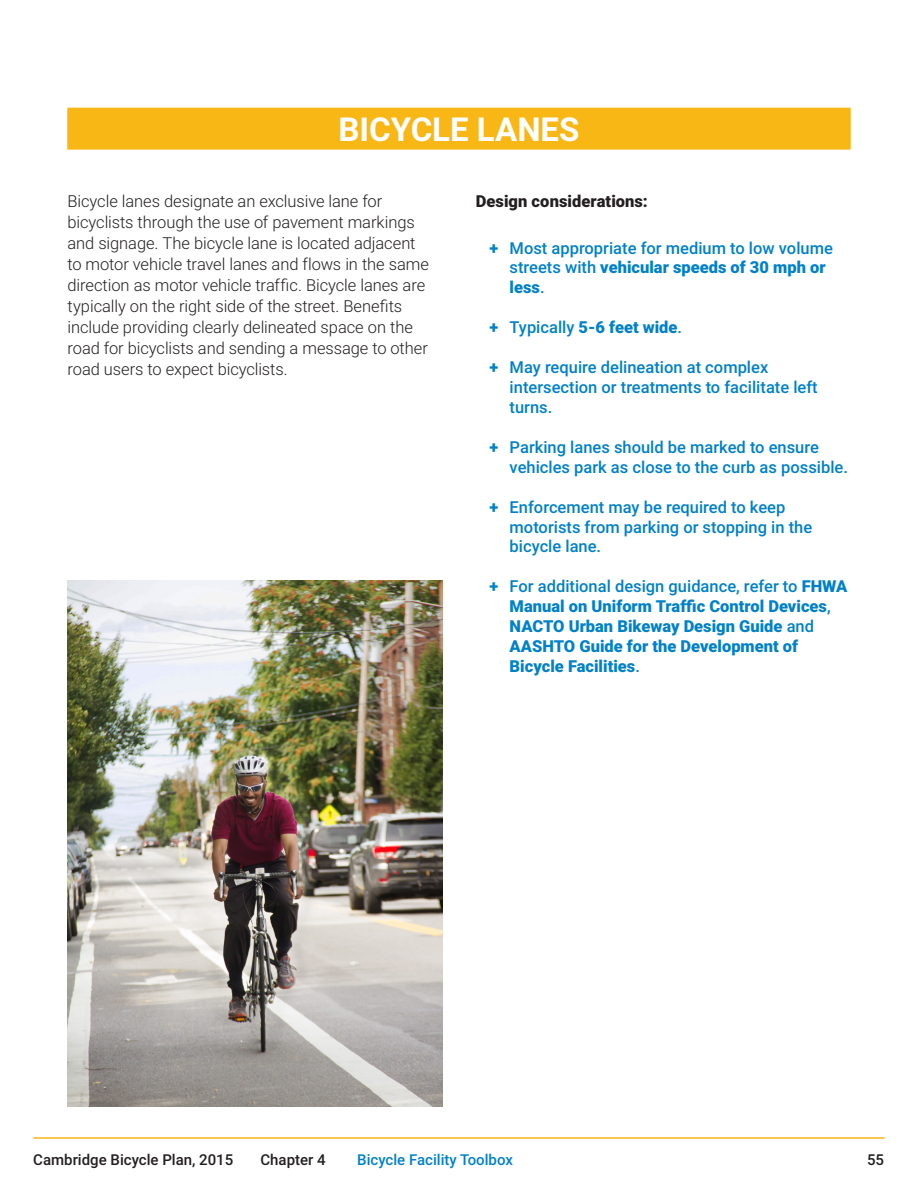
<style>
.page{position:relative;width:918px;height:1188px;background:#fff}
.page>*{position:absolute;margin:0;border:0;box-sizing:border-box;transform-origin:0 0}
.Heading_1{font:700 33px "Roboto";color:#fff}
.Body_Text{font:300 16.5px/21px "Roboto";letter-spacing:-.005em;color:#231f20}
.t1{font:500 16.5px/19.8px "Roboto";color:#0081c8}
.t2{font:900 16.5px/19.8px "Roboto";color:#0081c8}
.Body_Text-2{font:900 16.5px "Roboto";letter-spacing:.005em;color:#231f20}
.t3{font:500 15px "Roboto";color:#231f20}
.t4{font:500 15px "Roboto";color:#0081c8}
.s1{font-weight:900}
.s2{font-weight:500}
</style>
<div class="page">
<hr style="left:33px;top:1137px;width:852px;height:2px;background:#f9b716">
<div style="left:68px;top:108px;width:782px;height:42px;background:#f9b716"></div>
<img style="left:68px;top:580px;width:374px;height:527px">
<p class="Heading_1" style="left:339px;top:107px;width:242px">BICYCLE LANES</p>
<p class="Body_Text" style="left:68px;top:190px;width:363px">Bicycle lanes designate an exclusive lane for bicyclists through the use of pavement markings and signage. The bicycle lane is located adjacent to motor vehicle travel lanes and flows in the same direction as motor vehicle traffic. Bicycle lanes are typically on the right side of the street. Benefits include providing clearly delineated space on the road for bicyclists and sending a message to other road users to expect bicyclists.</p>
<p class="Body_Text-2" style="left:476px;top:189px;width:173px">Design considerations:</p>
<p class="t1" style="left:510px;top:237px;width:325px;text-indent:-20px"><span class="s1">+</span> Most appropriate for medium to low volume streets with <span class="s1">vehicular speeds of 30 mph or less</span>.</p>
<p class="t2" style="left:489px;top:317px;width:194px">+ <span class="s2">Typically</span> 5-6 feet wide<span class="s2">.</span></p>
<p class="t1" style="left:510px;top:357px;width:310px;text-indent:-20px"><span class="s1">+</span> May require delineation at complex intersection or treatments to facilitate left turns.</p>
<p class="t1" style="left:510px;top:437px;width:340px;text-indent:-20px"><span class="s1">+</span> Parking lanes should be marked to ensure vehicles park as close to the curb as possible.</p>
<p class="t1" style="left:510px;top:496px;width:304px;text-indent:-20px"><span class="s1">+</span> Enforcement may be required to keep motorists from parking or stopping in the bicycle lane.</p>
<p class="t2" style="left:510px;top:576px;width:339px;text-indent:-20px">+ <span class="s2">For additional design guidance, refer to</span> FHWA Manual on Uniform Traffic Control Devices<span class="s2">, </span>NACTO Urban Bikeway Design Guide <span class="s2">and </span>AASHTO Guide for the Development of Bicycle Facilities<span class="s2">.</span></p>
<p class="t3" style="left:33px;top:1149px;width:202px">Cambridge Bicycle Plan, 2015</p>
<p class="t3" style="left:261px;top:1149px;width:67px">Chapter 4</p>
<p class="t4" style="left:357px;top:1149px;width:157px">Bicycle Facility Toolbox</p>
<p class="t3" style="left:867px;top:1149px;width:19px">55</p>
</div>
